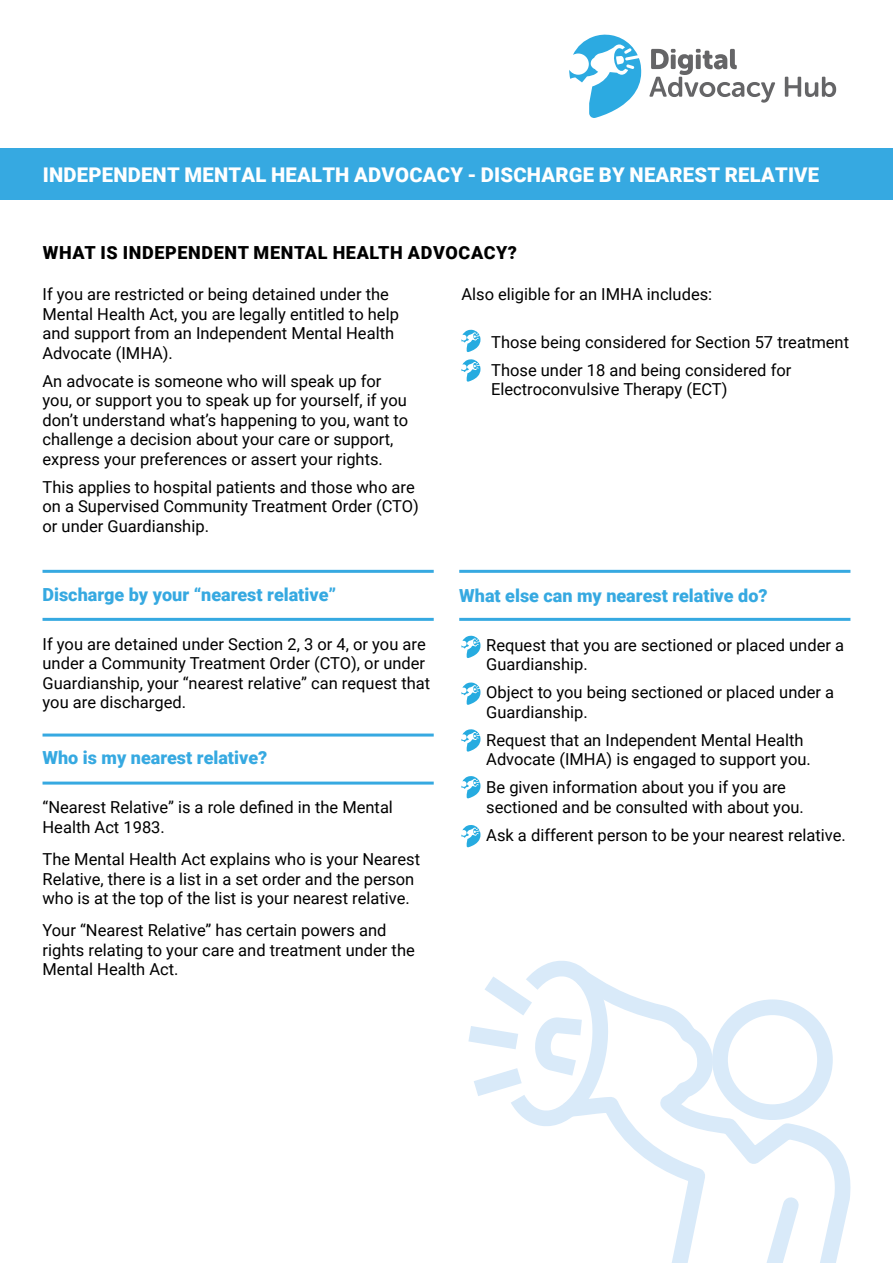
<style>
.page{position:relative;width:893px;height:1263px;background:#fff}
.page>*{position:absolute;margin:0;border:0;box-sizing:border-box;transform-origin:0 0}
.t1{font:900 20.25px "Roboto";letter-spacing:.01em;color:#fff}
.t2{font:900 18px "Roboto";color:#36a9e1}
.t3{font:900 18px "Roboto";letter-spacing:.035em;color:#000}
.t4{font:16.5px/19.5px "Roboto";color:#000}
</style>
<div class="page">
<svg style="left:461px;top:330px;width:19px;height:22px"></svg>
<div style="left:0;top:149px;width:893px;height:51px;background:#36a9e1"></div>
<hr style="left:43px;top:570px;width:391px;height:3px;background:#36a9e1">
<hr style="left:43px;top:733px;width:391px;height:3px;background:#36a9e1">
<hr style="left:459px;top:570px;width:391px;height:3px;background:#36a9e1">
<hr style="left:43px;top:618px;width:391px;height:3px;background:#36a9e1">
<hr style="left:43px;top:781px;width:391px;height:3px;background:#36a9e1">
<hr style="left:459px;top:618px;width:391px;height:3px;background:#36a9e1">
<svg style="left:569px;top:34px;width:72px;height:84px"></svg>
<svg style="left:649px;top:49px;width:126px;height:54px"></svg>
<svg style="left:785px;top:77px;width:51px;height:20px"></svg>
<svg style="left:461px;top:359px;width:19px;height:23px"></svg>
<svg style="left:461px;top:636px;width:19px;height:22px"></svg>
<svg style="left:461px;top:682px;width:19px;height:23px"></svg>
<svg style="left:461px;top:729px;width:19px;height:23px"></svg>
<svg style="left:461px;top:776px;width:19px;height:22px"></svg>
<svg style="left:461px;top:825px;width:19px;height:22px"></svg>
<svg style="left:616px;top:1129px;width:235px;height:134px"></svg>
<svg style="left:468px;top:961px;width:365px;height:168px"></svg>
<p class="t1" style="left:43px;top:160px;width:778px">INDEPENDENT MENTAL HEALTH ADVOCACY - DISCHARGE BY NEAREST RELATIVE</p>
<p class="t3" style="left:43px;top:240px;width:476px">WHAT IS INDEPENDENT MENTAL HEALTH ADVOCACY?</p>
<p class="t4" style="left:43px;top:284px;width:358px">If you are restricted or being detained under the Mental Health Act, you are legally entitled to help and support from an Independent Mental Health Advocate (IMHA).</p>
<p class="t4" style="left:43px;top:370px;width:367px">An advocate is someone who will speak up for you, or support you to speak up for yourself, if you don’t understand what’s happening to you, want to challenge a decision about your care or support, express your preferences or assert your rights.</p>
<p class="t4" style="left:43px;top:476px;width:378px">This applies to hospital patients and those who are on a Supervised Community Treatment Order (CTO) or under Guardianship.</p>
<p class="t4" style="left:461px;top:284px;width:252px">Also eligible for an IMHA includes:</p>
<p class="t4" style="left:491px;top:327px;width:359px;line-height:28px">Those being considered for Section 57 treatment<br>Those under 18 and being considered for</p>
<p class="t4" style="left:491px;top:379px;width:238px">Electroconvulsive Therapy (ECT)</p>
<p class="t2" style="left:43px;top:582px;width:295px">Discharge by your “nearest relative”</p>
<p class="t4" style="left:43px;top:634px;width:389px">If you are detained under Section 2, 3 or 4, or you are under a Community Treatment Order (CTO), or under Guardianship, your “nearest relative” can request that you are discharged.</p>
<p class="t2" style="left:43px;top:745px;width:226px">Who is my nearest relative?</p>
<p class="t4" style="left:43px;top:797px;width:352px">“Nearest Relative” is a role defined in the Mental<br>Health Act 1983.</p>
<p class="t4" style="left:43px;top:849px;width:379px">The Mental Health Act explains who is your Nearest<br>Relative, there is a list in a set order and the person who is at the top of the list is your nearest relative.</p>
<p class="t4" style="left:43px;top:920px;width:374px">Your “Nearest Relative” has certain powers and rights relating to your care and treatment under the<br>Mental Health Act.</p>
<p class="t2" style="left:459px;top:583px;width:310px">What else can my nearest relative do?</p>
<p class="t4" style="left:486px;top:635px;width:359px">Request that you are sectioned or placed under a<br>Guardianship.</p>
<p class="t4" style="left:486px;top:682px;width:349px">Object to you being sectioned or placed under a<br>Guardianship.</p>
<p class="t4" style="left:486px;top:730px;width:326px">Request that an Independent Mental Health<br>Advocate (IMHA) is engaged to support you.</p>
<p class="t4" style="left:486px;top:777px;width:319px">Be given information about you if you are sectioned and be consulted with about you.</p>
<p class="t4" style="left:486px;top:825px;width:361px">Ask a different person to be your nearest relative.</p>
</div>
